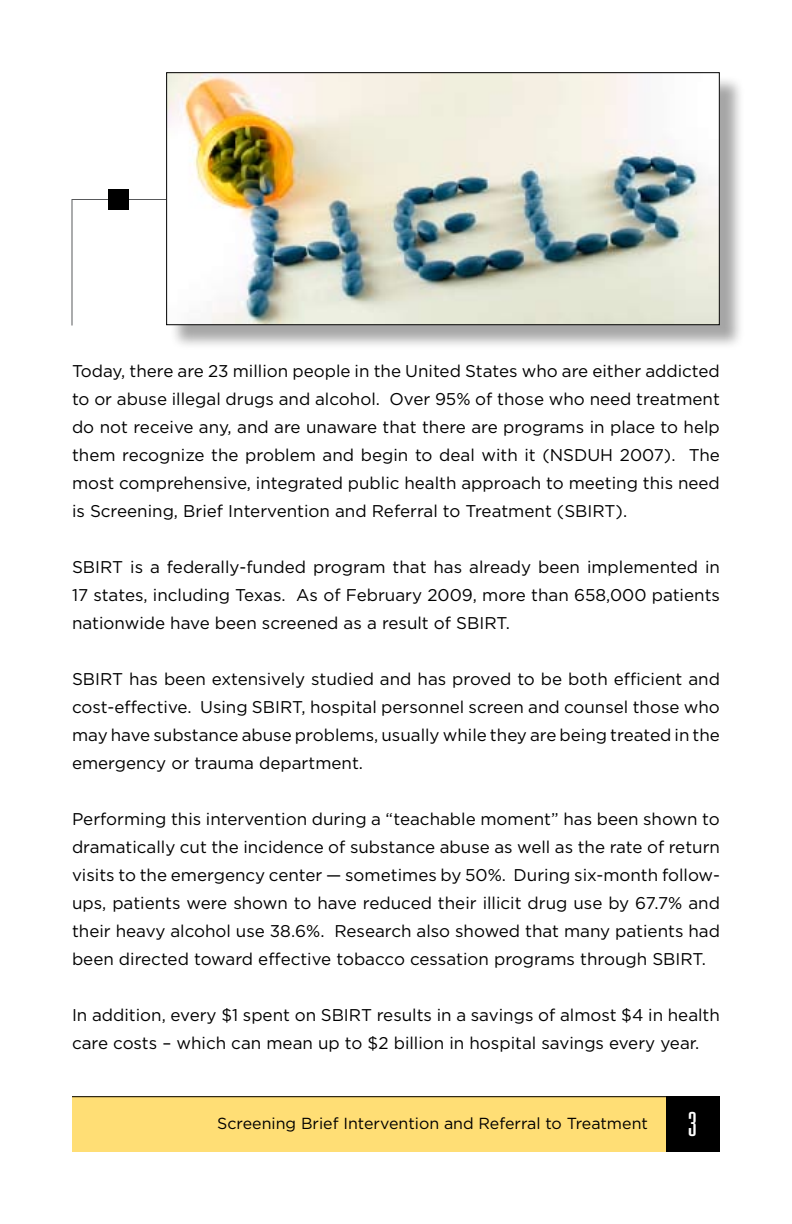
<style>
.page{position:relative;width:792px;height:1224px;background:#fff}
.page>*{position:absolute;margin:0;border:0;box-sizing:border-box;transform-origin:0 0}
.t1{font:36px "Mekanik Plain";color:#fff}
.t2{font:17px/28px "Gotham";color:#000;text-align:justify}
.t3{font:16px "Gotham";color:#000}
</style>
<div class="page">
<div style="left:72px;top:1097px;width:648px;height:55px;background:#ffde75"></div>
<hr style="left:72px;top:1096px;width:648px;height:1px;background:#000">
<div style="left:666px;top:1097px;width:54px;height:55px;background:#000"></div>
<svg style="left:71px;top:199px;width:98px;height:127px"></svg>
<div style="left:169px;top:75px;width:575px;height:275px;background:#000;opacity:.35"></div>
<img style="left:168px;top:74px;width:550px;height:249px">
<div style="left:166px;top:72px;width:554px;height:253px;border:1px solid #000"></div>
<div style="left:108px;top:190px;width:22px;height:20px;background:#000"></div>
<p class="t2" style="left:72px;top:356px;width:650px">Today, there are 23 million people in the United States who are either addicted to or abuse illegal drugs and alcohol. Over 95% of those who need treatment do not receive any, and are unaware that there are programs in place to help them recognize the problem and begin to deal with it (NSDUH 2007). The most comprehensive, integrated public health approach to meeting this need is Screening, Brief Intervention and Referral to Treatment (SBIRT).</p>
<p class="t2" style="left:72px;top:552px;width:650px">SBIRT is a federally-funded program that has already been implemented in 17 states, including Texas. As of February 2009, more than 658,000 patients nationwide have been screened as a result of SBIRT.</p>
<p class="t2" style="left:72px;top:664px;width:650px">SBIRT has been extensively studied and has proved to be both efficient and cost-effective. Using SBIRT, hospital personnel screen and counsel those who may have substance abuse problems, usually while they are being treated in the emergency or trauma department.</p>
<p class="t2" style="left:72px;top:804px;width:650px">Performing this intervention during a “teachable moment” has been shown to dramatically cut the incidence of substance abuse as well as the rate of return visits to the emergency center — sometimes by 50%. During six-month follow&shy;ups, patients were shown to have reduced their illicit drug use by 67.7% and their heavy alcohol use 38.6%. Research also showed that many patients had been directed toward effective tobacco cessation programs through SBIRT.</p>
<p class="t2" style="left:72px;top:1000px;width:649px">In addition, every $1 spent on SBIRT results in a savings of almost $4 in health care costs – which can mean up to $2 billion in hospital savings every year.</p>
<p class="t3" style="left:217px;top:1115px;width:432px">Screening Brief Intervention and Referral to Treatment</p>
<h1 class="t1" style="left:688px;top:1102px;width:11px">3</h1>
</div>
